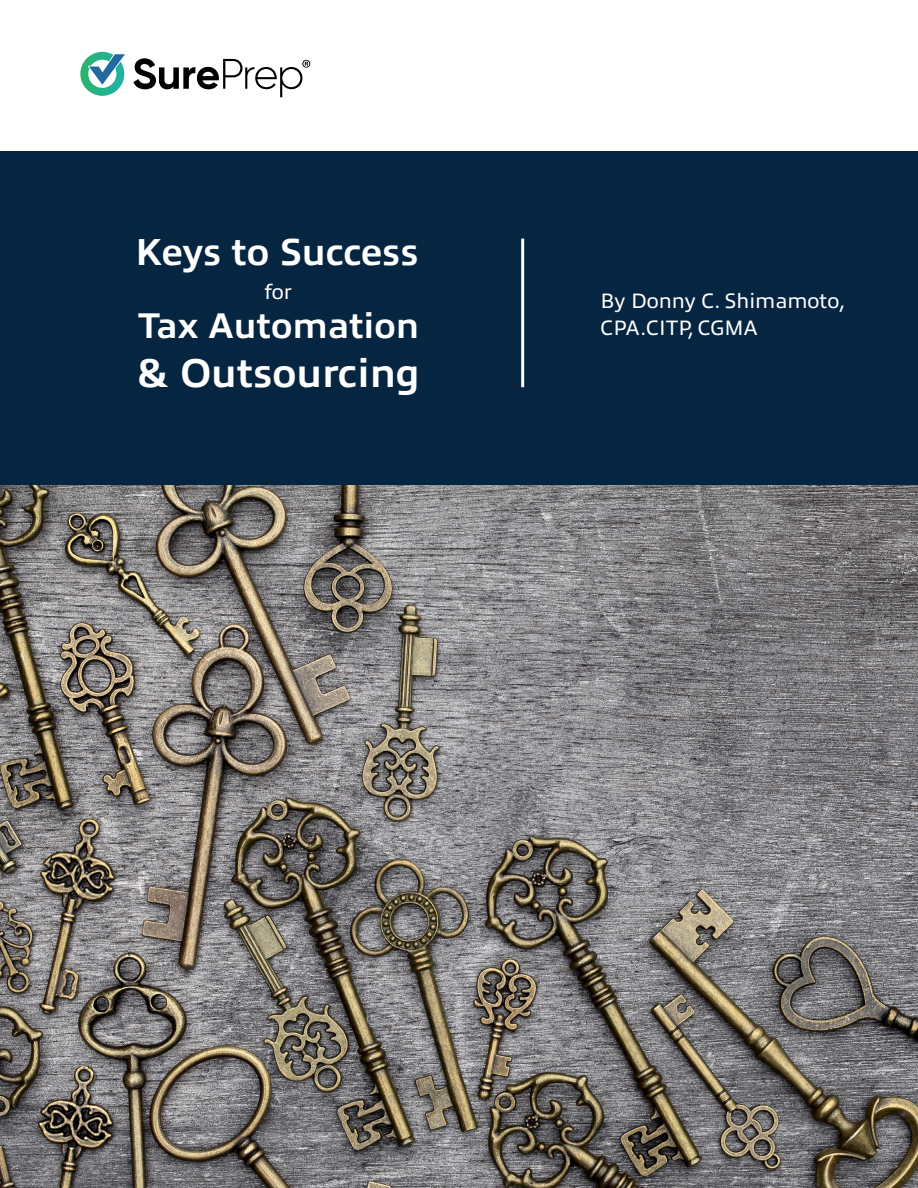
<style>
.page{position:relative;width:918px;height:1188px;background:#fff}
.page>*{position:absolute;margin:0;border:0;box-sizing:border-box;transform-origin:0 0}
.t1{font:700 40.5px "Allumi Std";color:#fff}
.t2{font:700 37.8px "Allumi Std";letter-spacing:-.005em;color:#fff}
.t3{font:700 36px "Allumi Std";color:#fff}
.t4{font:21px/27px "Allumi Std";color:#fff}
</style>
<div class="page">
<img style="left:0;top:485px;width:918px;height:703px">
<div style="left:0;top:151px;width:918px;height:334px;background:#062541"></div>
<svg style="left:133px;top:58px;width:177px;height:39px"></svg>
<svg style="left:80px;top:52px;width:45px;height:44px"></svg>
<hr style="left:521px;top:239px;width:3px;height:148px;background:#fff">
<h2 class="t2" style="left:135px;top:232px;width:285px">Keys to Success</h2>
<p class="t4" style="left:265px;top:279px;width:29px">for</p>
<h3 class="t3" style="left:138px;top:306px;width:283px">Tax Automation</h3>
<h1 class="t1" style="left:137px;top:351px;width:285px">&amp; Outsourcing</h1>
<p class="t4" style="left:600px;top:288px;width:246px">By Donny C. Shimamoto,<br>CPA.CITP, CGMA</p>
</div>
